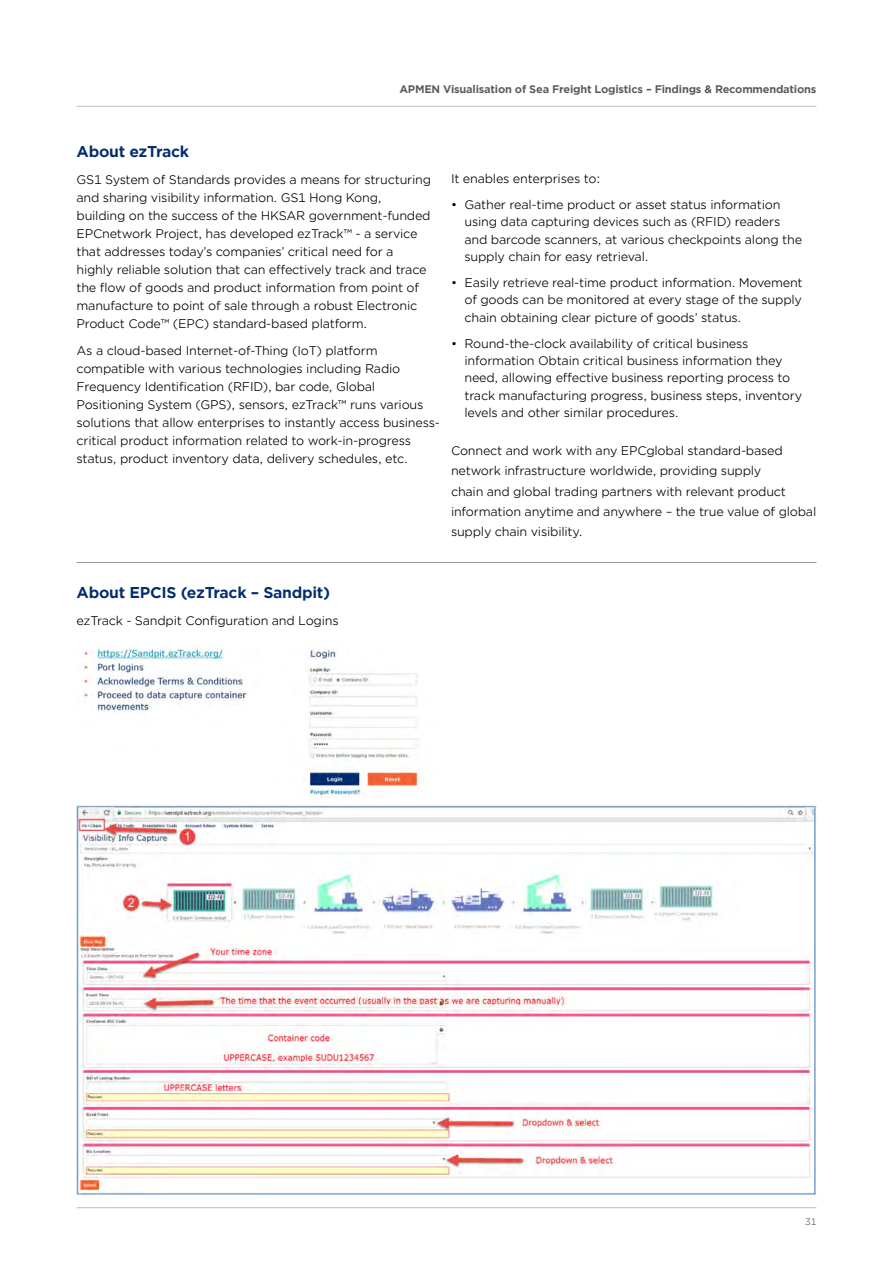
<style>
.page{position:relative;width:893px;height:1263px;background:#fff}
.page>*{position:absolute;margin:0;border:0;box-sizing:border-box;transform-origin:0 0}
._13_Subhead_1__11pt{font:700 15px "Gotham Office";letter-spacing:-.02em;color:#002d6c}
._16_Body_Text__8pt{font:12px/18px "Gotham Office";letter-spacing:-.02em;color:#000}
._13_Subhead_1__11pt-2{font:12px/20.2px "Gotham Office";letter-spacing:-.02em;color:#000}
.t1{font:700 10.5px "Gotham Office";letter-spacing:-.02em;color:#58595b}
.t2{font:9px "Gotham Office";color:#58595b}
</style>
<div class="page">
<hr style="left:77px;top:106px;width:739px;height:1px;background:#bcbec0">
<hr style="left:77px;top:1207px;width:739px;height:1px;background:#bcbec0">
<img style="left:83px;top:643px;width:340px;height:154px">
<img style="left:77px;top:806px;width:739px;height:388px">
<hr style="left:77px;top:562px;width:739px;height:1px;background:#939598">
<p class="t1" style="left:399px;top:82px;width:419px">APMEN Visualisation of Sea Freight Logistics – Findings &amp; Recommendations</p>
<p class="_13_Subhead_1__11pt" style="left:77px;top:141px;width:114px">About ezTrack</p>
<p class="_16_Body_Text__8pt" style="left:77px;top:170px;width:356px">GS1 System of Standards provides a means for structuring and sharing visibility information. GS1 Hong Kong, building on the success of the HKSAR government-funded EPCnetwork Project, has developed ezTrack™ - a service that addresses today’s companies’ critical need for a highly reliable solution that can effectively track and trace the flow of goods and product information from point of manufacture to point of sale through a robust Electronic Product Code™ (EPC) standard-based platform.</p>
<p class="_16_Body_Text__8pt" style="left:77px;top:341px;width:365px">As a cloud-based Internet-of-Thing (IoT) platform compatible with various technologies including Radio Frequency Identification (RFID), bar code, Global Positioning System (GPS), sensors, ezTrack™ runs various solutions that allow enterprises to instantly access business&shy;critical product information related to work-in-progress status, product inventory data, delivery schedules, etc.</p>
<p class="_16_Body_Text__8pt" style="left:451px;top:169px;width:151px">It enables enterprises to:</p>
<p class="_16_Body_Text__8pt" style="left:464px;top:196px;width:339px;line-height:17.2px;text-indent:-14px">• Gather real-time product or asset status information using data capturing devices such as (RFID) readers and barcode scanners, at various checkpoints along the supply chain for easy retrieval.</p>
<p class="_16_Body_Text__8pt" style="left:464px;top:274px;width:340px;line-height:17.2px;text-align:justify;text-indent:-14px">• Easily retrieve real-time product information. Movement of goods can be monitored at every stage of the supply chain obtaining clear picture of goods’ status.</p>
<p class="_16_Body_Text__8pt" style="left:464px;top:334px;width:339px;line-height:17.2px;text-indent:-14px">• Round-the-clock availability of critical business information Obtain critical business information they need, allowing effective business reporting process to track manufacturing progress, business steps, inventory levels and other similar procedures.</p>
<p class="_13_Subhead_1__11pt-2" style="left:451px;top:440px;width:367px">Connect and work with any EPCglobal standard-based network infrastructure worldwide, providing supply<br>chain and global trading partners with relevant product information anytime and anywhere – the true value of global supply chain visibility.</p>
<p class="_13_Subhead_1__11pt" style="left:77px;top:582px;width:255px">About EPCIS (ezTrack – Sandpit)</p>
<p class="_16_Body_Text__8pt" style="left:77px;top:612px;width:264px">ezTrack - Sandpit Configuration and Logins</p>
<p class="t2" style="left:805px;top:1215px;width:13px">31</p>
</div>
